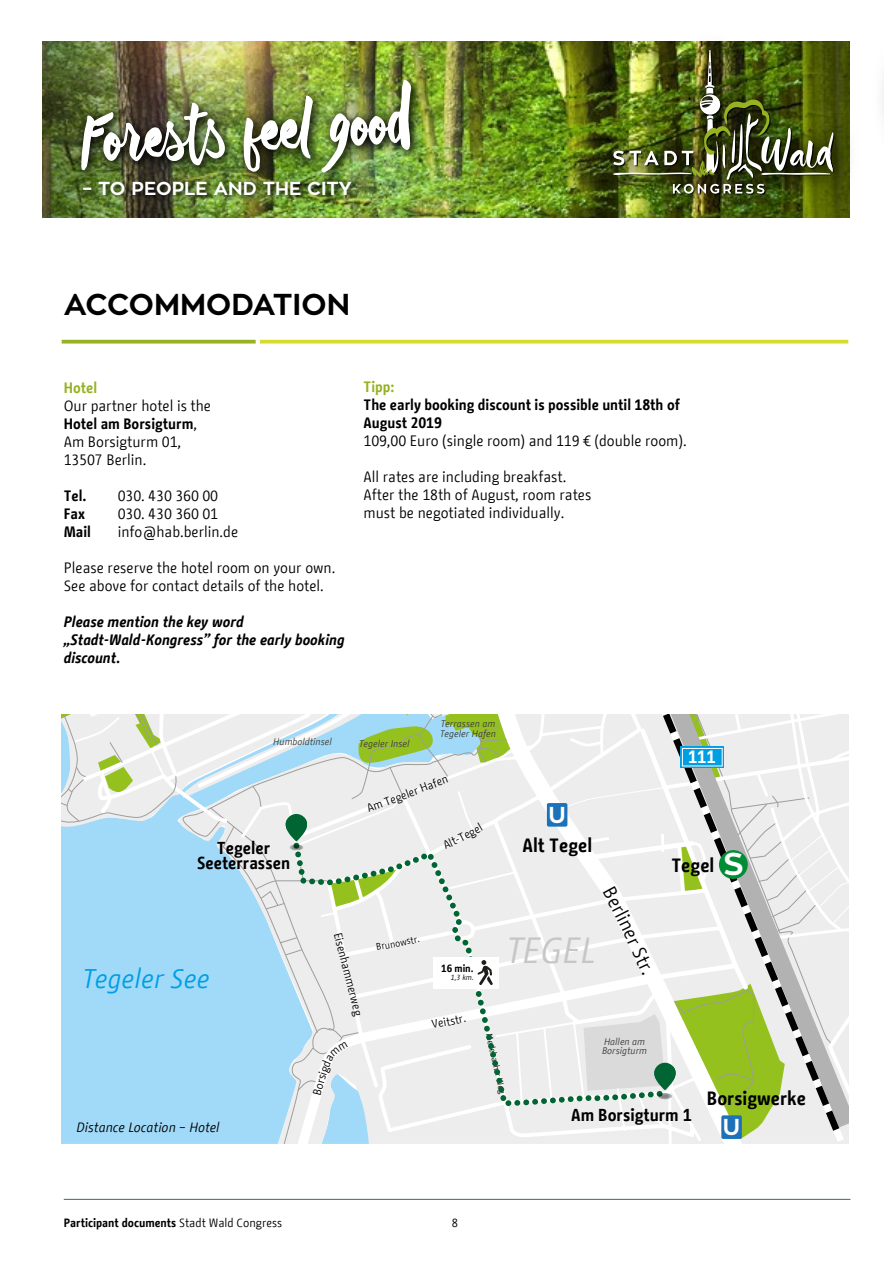
<style>
.page{position:relative;width:893px;height:1263px;background:#fff}
.page>*{position:absolute;margin:0;border:0;box-sizing:border-box;transform-origin:0 0}
.t1{font:italic 36.3px "BMF Change";color:#c6c6c6}
.t2{font:700 30px "Zona Pro";color:#000}
.t3{font:italic 26.85px "BMF Change";color:#009fe3}
.t4{font:700 22.8px "Zona Pro";color:#fff}
.t5{font:700 19.2px "BMF Change";color:#000}
.t6{font:700 18.75px "Zona Pro";color:#fff}
.t7{font:700 17.7px "BMF Change";color:#fff}
.t8{font:700 17.25px/14.4px "BMF Change";color:#000;text-align:center}
.t9{font:15px/18px "BMF Change";color:#000}
.t10{font:italic 700 15px/18px "BMF Change";color:#000}
.t11{font:700 15px/18px "BMF Change";color:#000}
.t12{font:700 15px "BMF Change";color:#96b222}
.t13{font:italic 13.5px "BMF Change";color:#000}
.t14{font:700 12px "BMF Change";color:#000}
.t15{font:12px "BMF Change";color:#000}
.t16{font:11.55px "BMF Change";color:#000}
.t17{font:700 10.35px "BMF Change";color:#000}
.t18{font:italic 9.6px/9.6px "BMF Change";color:#3c3c3b}
.t19{font:9.6px "BMF Change";color:#000}
.t20{font:8.55px "BMF Change";color:#000}
.t21{font:italic 7.5px "BMF Change";color:#000}
.s1{font-weight:700}
.s2{font-family:"Zona Pro";font-size:31.35px;color:#fff}
.s3{font-weight:400}
</style>
<div class="page">
<hr style="left:64px;top:1199px;width:786px;height:1px;background:#3a6c56">
<svg style="left:62px;top:340px;width:194px;height:4px"></svg>
<svg style="left:260px;top:340px;width:588px;height:4px;background:#dbdf44"></svg>
<img style="left:43px;top:41px;width:543px;height:176px">
<img style="left:586px;top:41px;width:264px;height:177px">
<img style="left:613px;top:50px;width:222px;height:145px">
<img style="left:69px;top:69px;width:361px;height:122px">
<img style="left:321px;top:80px;width:91px;height:93px">
<img style="left:81px;top:103px;width:146px;height:63px">
<img style="left:244px;top:96px;width:69px;height:70px">
<img style="left:72px;top:166px;width:299px;height:46px">
<svg style="left:62px;top:714px;width:786px;height:430px;background:#d1e2e2"></svg>
<p class="t6" style="left:82px;top:176px;width:271px">– TO PEOPLE AND THE CITY</p>
<h2 class="t2" style="left:64px;top:285px;width:288px">ACCOMMODATION</h2>
<p class="t12" style="left:64px;top:377px;width:35px">Hotel</p>
<p class="t9" style="left:64px;top:396px;width:149px">Our partner hotel is the<br><span class="s1">Hotel am Borsigturm</span>,<br>Am Borsigturm 01,<br>13507 Berlin.</p>
<p class="t11" style="left:64px;top:486px;width:24px">Tel.</p>
<p class="t9" style="left:118px;top:486px;width:102px">030. 430 360 00</p>
<p class="t11" style="left:64px;top:504px;width:23px">Fax</p>
<p class="t9" style="left:118px;top:504px;width:102px">030. 430 360 01</p>
<p class="t11" style="left:64px;top:522px;width:29px">Mail</p>
<p class="t9" style="left:118px;top:522px;width:122px">info@hab.berlin.de</p>
<p class="t9" style="left:64px;top:558px;width:273px">Please reserve the hotel room on your own.<br>See above for contact details of the hotel.</p>
<p class="t10" style="left:64px;top:612px;width:282px">Please mention the key word „Stadt-Wald-Kongress” for the early booking discount.</p>
<p class="t12" style="left:364px;top:376px;width:32px">Tipp:</p>
<p class="t11" style="left:364px;top:396px;width:318px">The early booking discount is possible until 18th of<br>August 2019</p>
<p class="t9" style="left:364px;top:432px;width:325px">109,00 Euro (single room) and 119 € (double room).</p>
<p class="t9" style="left:364px;top:468px;width:229px">All rates are including breakfast.<br>After the 18th of August, room rates must be negotiated individually.</p>
<p class="t18" style="left:273px;top:736px;width:60px">Humboldtinsel</p>
<p class="t8" style="left:197px;top:841px;width:95px">Tegeler<br>Seeterrassen</p>
<p class="t18" style="left:360px;top:738px;width:51px">Tegeler Insel</p>
<p class="t18" style="left:441px;top:719px;width:57px">Terrassen am<br>Tegeler Hafen</p>
<p class="t16" style="left:364px;top:801px;width:87px;rotate:-21deg">Am Tegeler Hafen</p>
<h3 class="t4" style="left:548px;top:800px;width:19px">U</h3>
<p class="t5" style="left:522px;top:831px;width:71px">Alt Tegel</p>
<p class="t7" style="left:688px;top:744px;width:29px">111</p>
<p class="t5" style="left:671px;top:852px;width:74px">Tegel <span class="s2">S</span></p>
<h3 class="t3" style="left:84px;top:959px;width:128px">Tegeler See</h3>
<p class="t13" style="left:77px;top:1118px;width:145px">Distance Location – Hotel</p>
<p class="t16" style="left:346px;top:931px;width:87px;rotate:76deg">Eisenhammerweg</p>
<p class="t19" style="left:375px;top:940px;width:46px;rotate:-11deg">Brunowstr.</p>
<p class="t17" style="left:441px;top:961px;width:34px">16 min.</p>
<p class="t21" style="left:451px;top:972px;width:24px">1,3 km.</p>
<h1 class="t1" style="left:508px;top:924px;width:89px">TEGEL</h1>
<p class="t16" style="left:430px;top:1016px;width:36px;rotate:-11deg">Veitstr.</p>
<p class="t20" style="left:495px;top:1032px;width:63px;rotate:77deg">Medebacher Weg</p>
<p class="t18" style="left:602px;top:1036px;width:47px">Hallen am<br>Borsigturm</p>
<p class="t8" style="left:571px;top:1108px;width:122px">Am Borsigturm 1</p>
<p class="t5" style="left:707px;top:1085px;width:101px">Borsigwerke</p>
<h3 class="t4" style="left:723px;top:1112px;width:19px">U</h3>
<p class="t14" style="left:64px;top:1214px;width:220px">Participant documents <span class="s3">Stadt Wald Congress</span></p>
<p class="t15" style="left:452px;top:1214px;width:8px">8</p>
</div>
